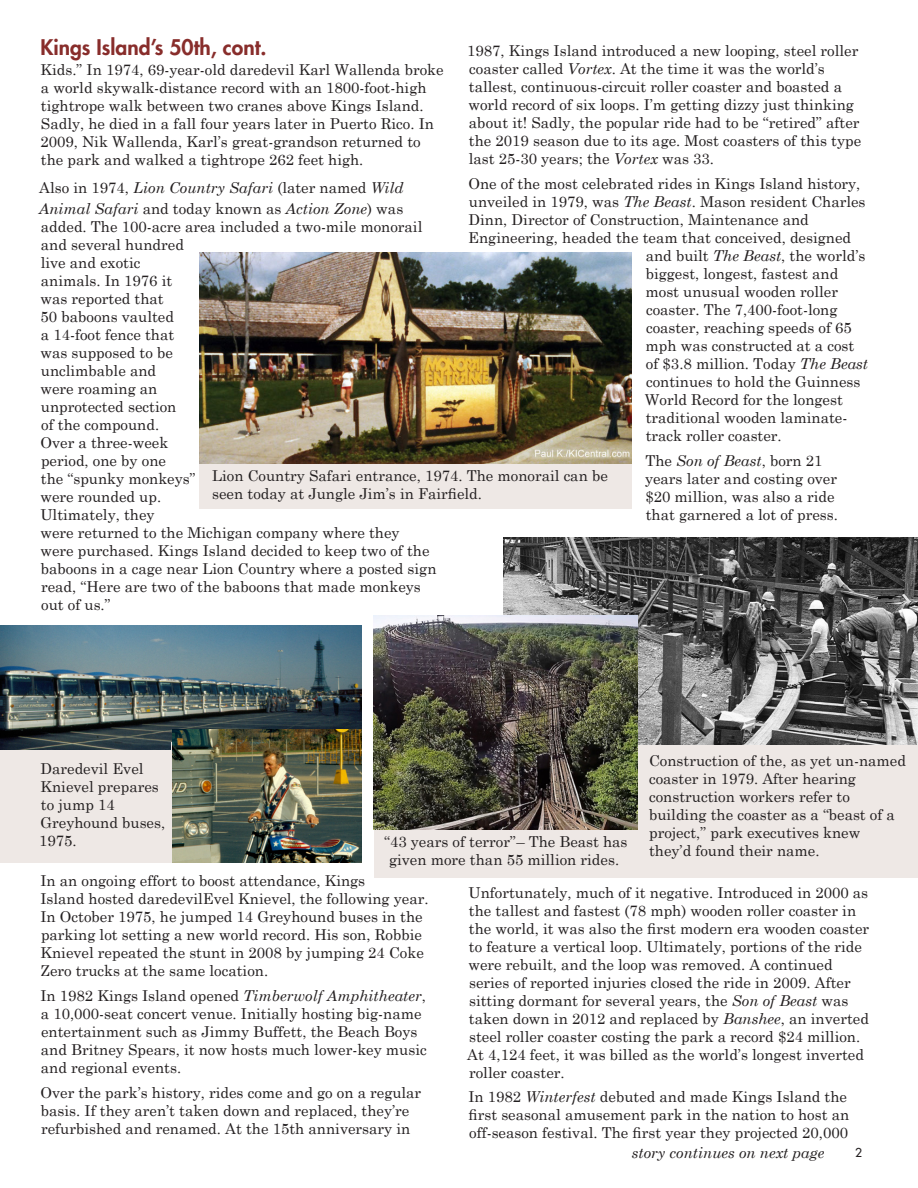
<style>
.page{position:relative;width:918px;height:1188px;background:#fff}
.page>*{position:absolute;margin:0;border:0;box-sizing:border-box;transform-origin:0 0}
.subhead{font:800 21px "Futura";color:#882d2b}
.Body_Copy{font:15px/18px "Century Schoolbook";color:#231f20}
.Body_Copy-2{font:italic 15px/21px "Century Schoolbook";color:#231f20}
.subhead-2{font:12px "Futura";color:#231f20}
.s1{font-style:normal}
.s2{font-style:italic}
</style>
<div class="page">
<div style="left:637px;top:653px;width:281px;height:225px;background:#eee8e5"></div>
<div style="left:374px;top:653px;width:263px;height:225px;background:#eee8e5"></div>
<img style="left:503px;top:537px;width:415px;height:207px">
<img style="left:374px;top:616px;width:263px;height:213px">
<img style="left:200px;top:253px;width:432px;height:211px">
<div style="left:200px;top:464px;width:432px;height:45px;background:#eee8e5"></div>
<div style="left:0;top:739px;width:193px;height:124px;background:#eee8e5"></div>
<img style="left:0;top:626px;width:362px;height:123px">
<img style="left:173px;top:730px;width:189px;height:133px">
<p class="subhead" style="left:40px;top:33px;width:228px">Kings Island’s 50th, cont.</p>
<p class="Body_Copy" style="left:40px;top:60px;width:405px">Kids.” In 1974, 69-year-old daredevil Karl Wallenda broke a world skywalk-distance record with an 1800-foot-high tightrope walk between two cranes above Kings Island.<br>Sadly, he died in a fall four years later in Puerto Rico. In 2009, Nik Wallenda, Karl’s great-grandson returned to the park and walked a tightrope 262 feet high.</p>
<p class="Body_Copy-2" style="left:39px;top:176px;width:366px"><span class="s1">Also in 1974,</span> Lion Country Safari <span class="s1">(later named</span> Wild<br>Animal Safari <span class="s1">and today known as</span> Action Zone<span class="s1">) was</span></p>
<p class="Body_Copy" style="left:40px;top:217px;width:398px">added. The 100-acre area included a two-mile monorail and several hundred<br>live and exotic<br>animals. In 1976 it<br>was reported that<br>50 baboons vaulted<br>a 14-foot fence that<br>was supposed to be<br>unclimbable and<br>were roaming an<br>unprotected section<br>of the compound.<br>Over a three-week<br>period, one by one<br>the “spunky monkeys”<br>were rounded up.<br>Ultimately, they<br>were returned to the Michigan company where they were purchased. Kings Island decided to keep two of the baboons in a cage near Lion Country where a posted sign read, “Here are two of the baboons that made monkeys out of us.”</p>
<p class="Body_Copy" style="left:467px;top:41px;width:396px">1987, Kings Island introduced a new looping, steel roller coaster called <span class="s2">Vortex</span>. At the time it was the world’s tallest, continuous-circuit roller coaster and boasted a world record of six loops. I’m getting dizzy just thinking about it! Sadly, the popular ride had to be “retired” after the 2019 season due to its age. Most coasters of this type last 25-30 years; the <span class="s2">Vortex</span> was 33.</p>
<p class="Body_Copy" style="left:468px;top:174px;width:393px">One of the most celebrated rides in Kings Island history,</p>
<p class="Body_Copy" style="left:469px;top:192px;width:398px">unveiled in 1979, was <span class="s2">The Beast</span>. Mason resident Charles</p>
<p class="Body_Copy" style="left:469px;top:210px;width:342px">Dinn, Director of Construction, Maintenance and</p>
<p class="Body_Copy" style="left:468px;top:228px;width:384px">Engineering, headed the team that conceived, designed</p>
<p class="Body_Copy" style="left:646px;top:246px;width:221px">and built <span class="s2">The Beast</span>, the world’s</p>
<p class="Body_Copy" style="left:646px;top:264px;width:194px">biggest, longest, fastest and</p>
<p class="Body_Copy" style="left:646px;top:282px;width:194px">most unusual wooden roller</p>
<p class="Body_Copy" style="left:646px;top:300px;width:193px">coaster. The 7,400-foot-long</p>
<p class="Body_Copy" style="left:646px;top:318px;width:207px">coaster, reaching speeds of 65</p>
<p class="Body_Copy" style="left:646px;top:336px;width:210px">mph was constructed at a cost</p>
<p class="Body_Copy" style="left:646px;top:354px;width:224px">of $3.8 million. Today <span class="s2">The Beast</span></p>
<p class="Body_Copy" style="left:646px;top:372px;width:216px">continues to hold the Guinness</p>
<p class="Body_Copy" style="left:645px;top:390px;width:200px">World Record for the longest</p>
<p class="Body_Copy" style="left:646px;top:408px;width:203px">traditional wooden laminate-</p>
<p class="Body_Copy" style="left:646px;top:426px;width:138px">track roller coaster.</p>
<p class="Body_Copy" style="left:645px;top:451px;width:194px">The <span class="s2">Son of Beast</span>, born 21 years later and costing over $20 million, was also a ride that garnered a lot of press.</p>
<p class="Body_Copy" style="left:212px;top:467px;width:397px">Lion Country Safari entrance, 1974. The monorail can be seen today at Jungle Jim’s in Fairfield.</p>
<p class="Body_Copy" style="left:39px;top:760px;width:128px">Daredevil Evel<br>Knievel prepares to jump 14<br>Greyhound buses,<br>1975.</p>
<p class="Body_Copy" style="left:384px;top:832px;width:245px;text-align:center">“43 years of terror” – The Beast has given more than 55 million rides.</p>
<p class="Body_Copy" style="left:649px;top:751px;width:258px">Construction of the, as yet un-named coaster in 1979. After hearing construction workers refer to building the coaster as a “beast of a project,” park executives knew they’d found their name.</p>
<p class="Body_Copy" style="left:40px;top:872px;width:390px">In an ongoing effort to boost attendance, Kings<br>Island hosted daredevilEvel Knievel, the following year.<br>In October 1975, he jumped 14 Greyhound buses in the parking lot setting a new world record. His son, Robbie Knievel repeated the stunt in 2008 by jumping 24 Coke Zero trucks at the same location.</p>
<p class="Body_Copy" style="left:40px;top:986px;width:388px">In 1982 Kings Island opened <span class="s2">Timberwolf Amphitheater</span>, a 10,000-seat concert venue. Initially hosting big-name entertainment such as Jimmy Buffett, the Beach Boys and Britney Spears, it now hosts much lower-key music and regional events.</p>
<p class="Body_Copy" style="left:40px;top:1083px;width:382px">Over the park’s history, rides come and go on a regular basis. If they aren’t taken down and replaced, they’re refurbished and renamed. At the 15th anniversary in</p>
<p class="Body_Copy" style="left:467px;top:883px;width:403px">Unfortunately, much of it negative. Introduced in 2000 as the tallest and fastest (78 mph) wooden roller coaster in the world, it was also the first modern era wooden coaster to feature a vertical loop. Ultimately, portions of the ride were rebuilt, and the loop was removed. A continued series of reported injuries closed the ride in 2009. After sitting dormant for several years, the <span class="s2">Son of Beast</span> was taken down in 2012 and replaced by <span class="s2">Banshee</span>, an inverted steel roller coaster costing the park a record $24 million.<br>At 4,124 feet, it was billed as the world’s longest inverted roller coaster.</p>
<p class="Body_Copy" style="left:469px;top:1088px;width:382px">In 1982 <span class="s2">Winterfest</span> debuted and made Kings Island the first seasonal amusement park in the nation to host an off-season festival. The first year they projected 20,000</p>
<p class="Body_Copy-2" style="left:632px;top:1142px;width:194px">story continues on next page</p>
<p class="subhead-2" style="left:855px;top:1145px;width:8px">2</p>
</div>
